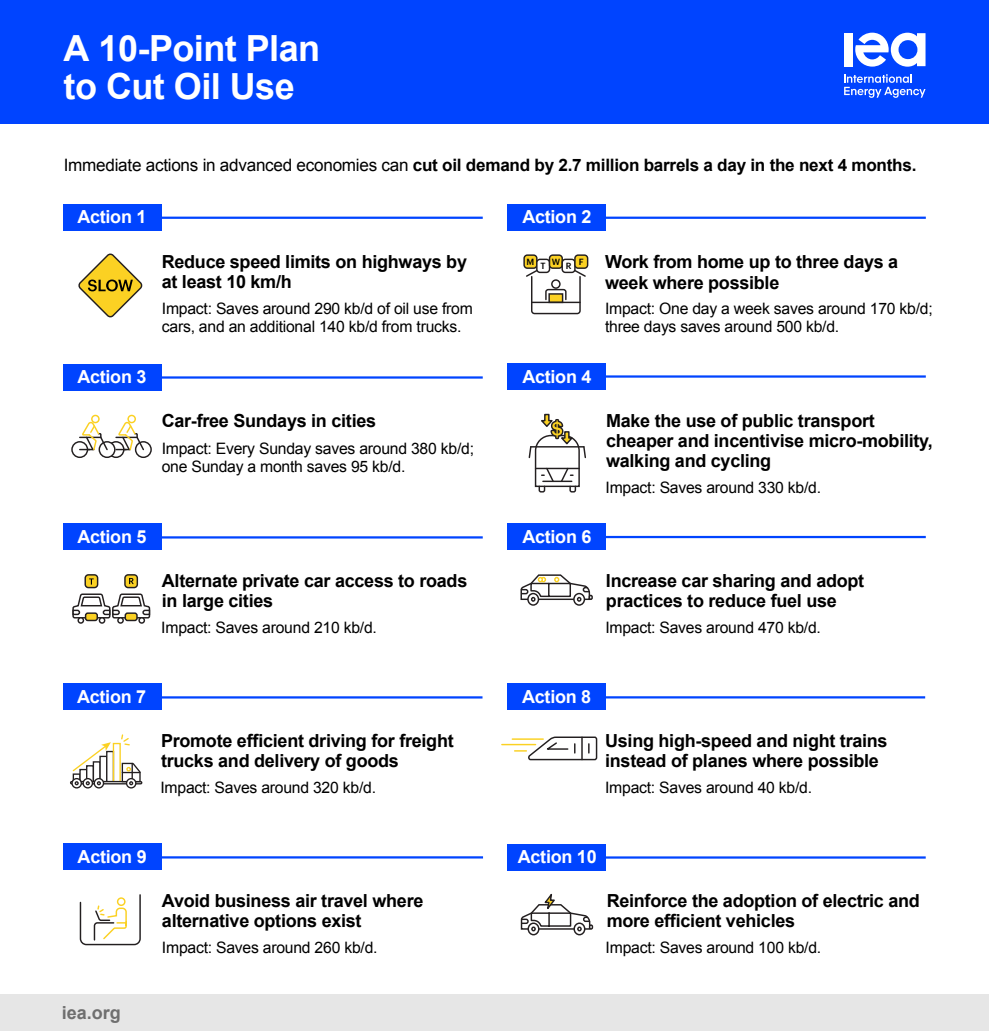
<style>
.page{position:relative;width:989px;height:1031px;background:#fff}
.page>*{position:absolute;margin:0;border:0;box-sizing:border-box;transform-origin:0 0}
.t1{font:700 36px/38.2px "Arial";letter-spacing:-.015em;color:#fff}
.t2{font:700 18px/20.2px "Arial";letter-spacing:-.015em;color:#000}
.t3{font:700 18px "Arial";letter-spacing:-.015em;color:#fff}
.t4{font:700 18px "Arial";color:#6f6f6f}
.t5{font:700 17.1px "Arial";letter-spacing:-.015em;color:#000}
.t6{font:15.75px/18px "Arial";letter-spacing:-.015em;color:#000}
.t7{font:500 8.78px "Graphik";color:#000}
.s1{font-weight:400}
</style>
<div class="page">
<hr style="left:132px;top:216px;width:351px;height:3px;background:#04f">
<hr style="left:132px;top:376px;width:351px;height:2px;background:#04f">
<hr style="left:132px;top:536px;width:351px;height:2px;background:#04f">
<hr style="left:131px;top:696px;width:351px;height:2px;background:#04f">
<hr style="left:132px;top:856px;width:351px;height:2px;background:#04f">
<hr style="left:575px;top:216px;width:350px;height:3px;background:#04f">
<hr style="left:567px;top:375px;width:358px;height:2px;background:#04f">
<hr style="left:567px;top:536px;width:358px;height:2px;background:#04f">
<hr style="left:567px;top:696px;width:358px;height:2px;background:#04f">
<hr style="left:567px;top:856px;width:358px;height:2px;background:#04f">
<div style="left:0;top:0;width:989px;height:123px;background:#04f"></div>
<div style="left:64px;top:204px;width:98px;height:26px;background:#04f"></div>
<div style="left:63px;top:363px;width:99px;height:27px;background:#04f"></div>
<div style="left:64px;top:523px;width:98px;height:27px;background:#04f"></div>
<div style="left:63px;top:683px;width:98px;height:27px;background:#04f"></div>
<div style="left:64px;top:843px;width:98px;height:27px;background:#04f"></div>
<div style="left:507px;top:204px;width:99px;height:26px;background:#04f"></div>
<div style="left:507px;top:363px;width:99px;height:27px;background:#04f"></div>
<div style="left:507px;top:523px;width:99px;height:27px;background:#04f"></div>
<div style="left:507px;top:683px;width:98px;height:27px;background:#04f"></div>
<div style="left:508px;top:843px;width:98px;height:27px;background:#04f"></div>
<div style="left:844px;top:33px;width:8px;height:33px;background:#fff"></div>
<svg style="left:855px;top:33px;width:70px;height:34px"></svg>
<svg style="left:844px;top:74px;width:81px;height:24px"></svg>
<div style="left:0;top:994px;width:989px;height:36px;background:#e6e6e6"></div>
<hr style="left:502px;top:743px;width:33px;height:2px;background:#fbd123">
<hr style="left:512px;top:738px;width:31px;height:1px;background:#fbd123">
<svg style="left:514px;top:736px;width:84px;height:24px"></svg>
<div style="left:573px;top:592px;width:12px;height:13px;border:1px solid #231f20;border-radius:50%"></div>
<div style="left:527px;top:592px;width:12px;height:13px;border:1px solid #231f20;border-radius:50%"></div>
<svg style="left:520px;top:574px;width:73px;height:27px"></svg>
<div style="left:573px;top:922px;width:12px;height:13px;border:1px solid #231f20;border-radius:50%"></div>
<div style="left:527px;top:922px;width:12px;height:13px;border:1px solid #231f20;border-radius:50%"></div>
<svg style="left:526px;top:268px;width:60px;height:47px"></svg>
<div style="left:524px;top:255px;width:13px;height:13px;background:#fbd123;border-radius:3px"></div>
<div style="left:523px;top:254px;width:14px;height:15px;border:1px solid #231f20;border-radius:3px"></div>
<div style="left:537px;top:259px;width:12px;height:13px;background:#fff;border-radius:3px"></div>
<div style="left:536px;top:258px;width:14px;height:15px;border:1px solid #231f20;border-radius:3px"></div>
<div style="left:549px;top:255px;width:13px;height:13px;background:#fbd123;border-radius:3px"></div>
<div style="left:549px;top:254px;width:14px;height:15px;border:1px solid #231f20;border-radius:3px"></div>
<div style="left:562px;top:259px;width:13px;height:13px;background:#fff;border-radius:3px"></div>
<div style="left:561px;top:258px;width:14px;height:15px;border:1px solid #231f20;border-radius:3px"></div>
<div style="left:575px;top:255px;width:12px;height:13px;background:#fbd123;border-radius:3px"></div>
<div style="left:574px;top:254px;width:14px;height:15px;border:1px solid #231f20;border-radius:3px"></div>
<svg style="left:78px;top:253px;width:65px;height:65px"></svg>
<svg style="left:136px;top:441px;width:15px;height:16px"></svg>
<div style="left:135px;top:441px;width:17px;height:17px;border:1px solid #231f20;border-radius:50%"></div>
<svg style="left:108px;top:441px;width:16px;height:16px"></svg>
<div style="left:108px;top:441px;width:16px;height:17px;border:1px solid #231f20;border-radius:50%"></div>
<div style="left:127px;top:414px;width:9px;height:9px;border:1px solid #fbd123;border-radius:50%"></div>
<svg style="left:115px;top:420px;width:30px;height:31px"></svg>
<svg style="left:99px;top:441px;width:16px;height:16px"></svg>
<div style="left:99px;top:441px;width:16px;height:17px;border:1px solid #231f20;border-radius:50%"></div>
<svg style="left:72px;top:441px;width:15px;height:16px"></svg>
<div style="left:71px;top:441px;width:17px;height:17px;border:1px solid #231f20;border-radius:50%"></div>
<div style="left:91px;top:414px;width:9px;height:9px;border:1px solid #fbd123;border-radius:50%"></div>
<svg style="left:78px;top:420px;width:31px;height:31px"></svg>
<svg style="left:528px;top:413px;width:58px;height:80px"></svg>
<svg style="left:79px;top:894px;width:62px;height:51px"></svg>
<div style="left:85px;top:574px;width:13px;height:13px;background:#fbd123;border-radius:3px"></div>
<div style="left:84px;top:574px;width:14px;height:14px;border:1px solid #231f20;border-radius:3px"></div>
<svg style="left:89px;top:578px;width:5px;height:6px"></svg>
<div style="left:125px;top:574px;width:12px;height:13px;background:#fbd123;border-radius:3px"></div>
<div style="left:124px;top:574px;width:14px;height:14px;border:1px solid #231f20;border-radius:3px"></div>
<svg style="left:129px;top:578px;width:5px;height:6px"></svg>
<svg style="left:72px;top:593px;width:79px;height:30px"></svg>
<div style="left:125px;top:613px;width:12px;height:7px;background:#fbd123;border-radius:2px"></div>
<div style="left:125px;top:612px;width:13px;height:9px;border:1px solid #231f20;border-radius:2px"></div>
<svg style="left:520px;top:893px;width:73px;height:38px"></svg>
<div style="left:73px;top:773px;width:8px;height:9px;background:#fff;border:1px solid #231f20"></div>
<div style="left:79px;top:768px;width:8px;height:14px;background:#fff;border:1px solid #231f20"></div>
<div style="left:86px;top:765px;width:8px;height:17px;background:#fff;border:1px solid #231f20"></div>
<div style="left:93px;top:761px;width:8px;height:21px;background:#fff;border:1px solid #231f20"></div>
<div style="left:99px;top:755px;width:8px;height:27px;background:#fff;border:1px solid #231f20"></div>
<div style="left:106px;top:750px;width:8px;height:32px;background:#fff;border:1px solid #231f20"></div>
<div style="left:113px;top:742px;width:8px;height:40px;border:1px solid #fbd123"></div>
<div style="left:70px;top:780px;width:72px;height:4px;border:1px solid #231f20"></div>
<div style="left:126px;top:777px;width:10px;height:11px;border:1px solid #231f20;border-radius:50%"></div>
<svg style="left:94px;top:778px;width:9px;height:9px"></svg>
<div style="left:94px;top:777px;width:10px;height:11px;border:1px solid #231f20;border-radius:50%"></div>
<svg style="left:97px;top:781px;width:4px;height:4px"></svg>
<svg style="left:83px;top:778px;width:9px;height:9px"></svg>
<div style="left:82px;top:777px;width:11px;height:11px;border:1px solid #231f20;border-radius:50%"></div>
<svg style="left:86px;top:781px;width:4px;height:4px"></svg>
<svg style="left:72px;top:778px;width:9px;height:9px"></svg>
<div style="left:71px;top:777px;width:11px;height:11px;border:1px solid #231f20;border-radius:50%"></div>
<svg style="left:75px;top:781px;width:4px;height:4px"></svg>
<svg style="left:121px;top:762px;width:20px;height:23px"></svg>
<svg style="left:72px;top:742px;width:39px;height:30px"></svg>
<svg style="left:120px;top:734px;width:10px;height:12px"></svg>
<h1 class="t1" style="left:64px;top:30px;width:258px">A 10-Point Plan to Cut Oil Use</h1>
<p class="t5" style="left:64px;top:153px;width:854px"><span class="s1">Immediate actions in advanced economies can</span> cut oil demand by 2.7 million barrels a day in the next 4 months.</p>
<p class="t3" style="left:77px;top:205px;width:71px">Action 1</p>
<p class="t3" style="left:522px;top:205px;width:71px">Action 2</p>
<p class="t3" style="left:77px;top:364px;width:71px">Action 3</p>
<p class="t3" style="left:77px;top:524px;width:71px">Action 5</p>
<p class="t2" style="left:162px;top:252px;width:307px">Reduce speed limits on highways by at least 10 km/h</p>
<p class="t6" style="left:162px;top:299px;width:312px">Impact: Saves around 290 kb/d of oil use from cars, and an additional 140 kb/d from trucks.</p>
<p class="t6" style="left:605px;top:300px;width:329px">Impact: One day a week saves around 170 kb/d; three days saves around 500 kb/d.</p>
<p class="t2" style="left:605px;top:252px;width:295px">Work from home up to three days a week where possible</p>
<p class="t7" style="left:526px;top:255px;width:9px">M</p>
<p class="t7" style="left:579px;top:255px;width:6px">F</p>
<p class="t7" style="left:551px;top:255px;width:10px">W</p>
<p class="t7" style="left:540px;top:259px;width:7px">T</p>
<p class="t7" style="left:565px;top:259px;width:7px">R</p>
<p class="t3" style="left:522px;top:364px;width:71px">Action 4</p>
<p class="t2" style="left:162px;top:411px;width:216px">Car-free Sundays in cities</p>
<p class="t6" style="left:162px;top:439px;width:314px">Impact: Every Sunday saves around 380 kb/d; one Sunday a month saves 95 kb/d.</p>
<p class="t2" style="left:606px;top:411px;width:328px">Make the use of public transport cheaper and incentivise micro-mobility, walking and cycling</p>
<p class="t6" style="left:605px;top:478px;width:217px">Impact: Saves around 330 kb/d.</p>
<p class="t3" style="left:522px;top:524px;width:71px">Action 6</p>
<p class="t2" style="left:162px;top:571px;width:307px">Alternate private car access to roads in large cities</p>
<p class="t2" style="left:606px;top:571px;width:260px">Increase car sharing and adopt practices to reduce fuel use</p>
<p class="t6" style="left:161px;top:618px;width:217px">Impact: Saves around 210 kb/d.</p>
<p class="t6" style="left:605px;top:618px;width:217px">Impact: Saves around 470 kb/d.</p>
<p class="t3" style="left:77px;top:684px;width:71px">Action 7</p>
<p class="t2" style="left:161px;top:731px;width:294px">Promote efficient driving for freight trucks and delivery of goods</p>
<p class="t6" style="left:160px;top:778px;width:217px">Impact: Saves around 320 kb/d.</p>
<p class="t3" style="left:522px;top:684px;width:71px">Action 8</p>
<p class="t2" style="left:605px;top:731px;width:284px">Using high-speed and night trains instead of planes where possible</p>
<p class="t6" style="left:605px;top:778px;width:209px">Impact: Saves around 40 kb/d.</p>
<p class="t3" style="left:78px;top:844px;width:71px">Action 9</p>
<p class="t2" style="left:162px;top:890px;width:263px">Avoid business air travel where alternative options exist</p>
<p class="t3" style="left:518px;top:844px;width:80px">Action 10</p>
<p class="t2" style="left:606px;top:890px;width:315px">Reinforce the adoption of electric and more efficient vehicles</p>
<p class="t6" style="left:162px;top:938px;width:217px">Impact: Saves around 260 kb/d.</p>
<p class="t6" style="left:605px;top:937px;width:217px">Impact: Saves around 100 kb/d.</p>
<p class="t4" style="left:62px;top:1000px;width:61px">iea.org</p>
</div>
